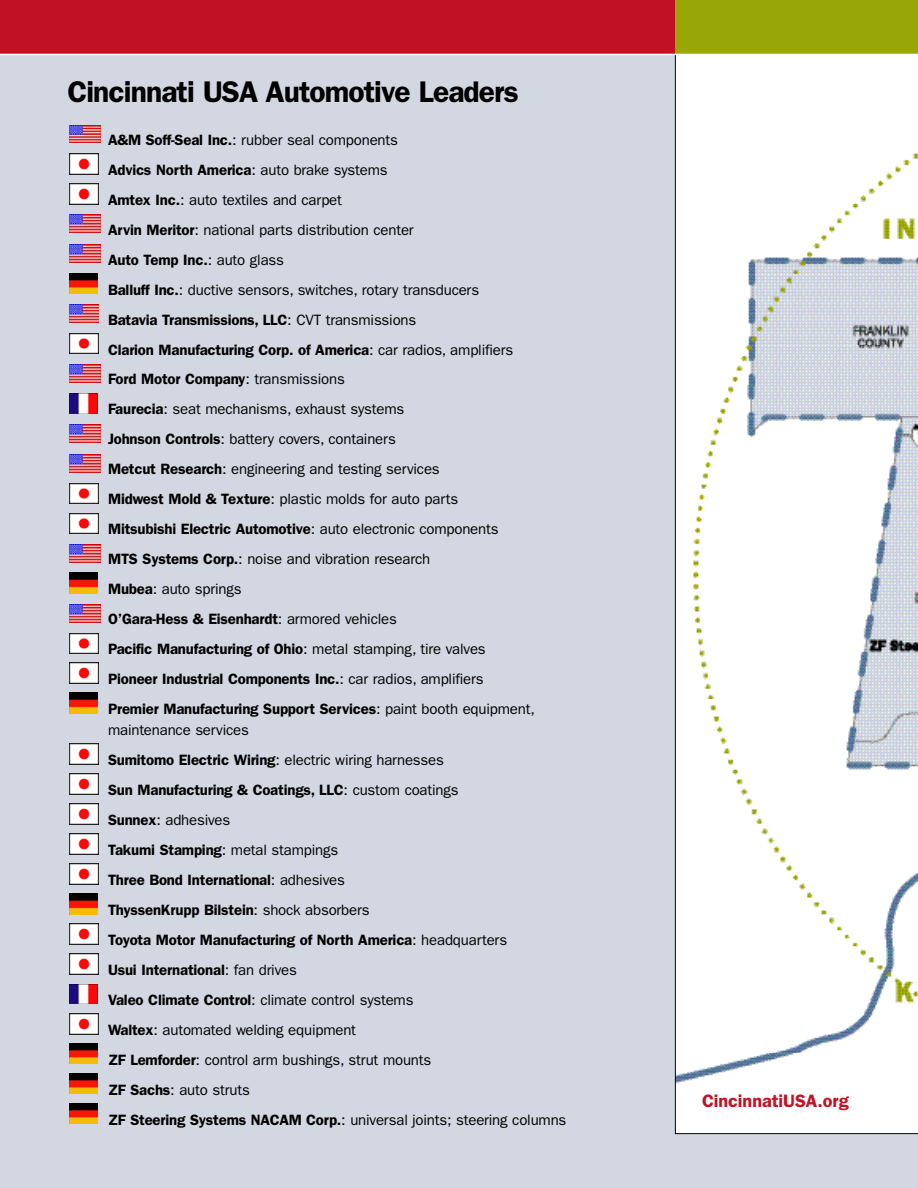
<style>
.page{position:relative;width:918px;height:1188px;background:#fff}
.page>*{position:absolute;margin:0;border:0;box-sizing:border-box;transform-origin:0 0}
.t1{font:600 30px "Franklin Gothic";letter-spacing:-.03em;color:#000}
.t2{font:600 18px "Franklin Gothic";color:#c11225}
.t3{font:15px/30px "Franklin Gothic";letter-spacing:-.01em;color:#000}
.s1{font-weight:600}
</style>
<div class="page">
<div style="left:0;top:38px;width:918px;height:1150px;background:#d2d7e2"></div>
<svg style="left:675px;top:55px;width:243px;height:1079px;background:#f1f3f4"></svg>
<div style="left:0;top:0;width:675px;height:54px;background:#c11225"></div>
<div style="left:675px;top:0;width:243px;height:54px;background:#98a606"></div>
<svg style="left:69px;top:1103px;width:1px;height:21px"></svg>
<img style="left:70px;top:1103px;width:28px;height:21px">
<svg style="left:69px;top:1073px;width:1px;height:21px"></svg>
<img style="left:70px;top:1073px;width:28px;height:21px">
<img style="left:70px;top:1043px;width:28px;height:21px">
<svg style="left:69px;top:1013px;width:30px;height:22px"></svg>
<img style="left:69px;top:1014px;width:30px;height:20px">
<svg style="left:69px;top:984px;width:1px;height:20px"></svg>
<img style="left:70px;top:984px;width:28px;height:20px">
<svg style="left:69px;top:953px;width:30px;height:22px"></svg>
<img style="left:69px;top:954px;width:30px;height:20px">
<svg style="left:69px;top:923px;width:30px;height:22px"></svg>
<img style="left:69px;top:924px;width:30px;height:20px">
<svg style="left:69px;top:893px;width:29px;height:22px"></svg>
<img style="left:70px;top:893px;width:28px;height:21px">
<svg style="left:69px;top:863px;width:30px;height:22px"></svg>
<img style="left:69px;top:864px;width:30px;height:20px">
<svg style="left:69px;top:833px;width:30px;height:22px"></svg>
<img style="left:69px;top:834px;width:30px;height:20px">
<svg style="left:69px;top:803px;width:30px;height:22px"></svg>
<img style="left:69px;top:804px;width:30px;height:20px">
<svg style="left:69px;top:773px;width:30px;height:22px"></svg>
<img style="left:69px;top:774px;width:30px;height:20px">
<svg style="left:69px;top:743px;width:30px;height:22px"></svg>
<img style="left:69px;top:744px;width:30px;height:20px">
<svg style="left:69px;top:692px;width:29px;height:22px"></svg>
<img style="left:70px;top:693px;width:28px;height:20px">
<svg style="left:69px;top:662px;width:30px;height:22px"></svg>
<img style="left:69px;top:663px;width:30px;height:20px">
<img style="left:69px;top:633px;width:30px;height:21px">
<svg style="left:69px;top:604px;width:31px;height:19px"></svg>
<img style="left:69px;top:605px;width:31px;height:17px">
<svg style="left:69px;top:572px;width:29px;height:22px"></svg>
<img style="left:70px;top:573px;width:28px;height:20px">
<svg style="left:69px;top:544px;width:31px;height:19px"></svg>
<img style="left:69px;top:545px;width:31px;height:17px">
<img style="left:69px;top:513px;width:30px;height:21px">
<img style="left:69px;top:483px;width:30px;height:21px">
<svg style="left:69px;top:454px;width:31px;height:19px"></svg>
<img style="left:69px;top:455px;width:31px;height:17px">
<svg style="left:69px;top:424px;width:31px;height:19px"></svg>
<img style="left:69px;top:425px;width:31px;height:17px">
<svg style="left:69px;top:393px;width:29px;height:21px"></svg>
<img style="left:70px;top:394px;width:28px;height:19px">
<svg style="left:69px;top:364px;width:31px;height:19px"></svg>
<img style="left:69px;top:365px;width:31px;height:17px">
<img style="left:69px;top:333px;width:30px;height:21px">
<div style="left:69px;top:303px;width:30px;height:22px;background:linear-gradient(to right,#d2d7e2,#d2d7e2)"></div>
<img style="left:69px;top:305px;width:30px;height:17px">
<svg style="left:69px;top:273px;width:1px;height:21px"></svg>
<img style="left:70px;top:273px;width:28px;height:21px">
<svg style="left:69px;top:244px;width:31px;height:1px"></svg>
<img style="left:69px;top:245px;width:31px;height:18px">
<svg style="left:69px;top:214px;width:31px;height:1px"></svg>
<img style="left:69px;top:215px;width:31px;height:18px">
<svg style="left:69px;top:183px;width:30px;height:22px"></svg>
<img style="left:69px;top:184px;width:30px;height:20px">
<svg style="left:69px;top:153px;width:30px;height:22px"></svg>
<img style="left:69px;top:154px;width:30px;height:20px">
<img style="left:69px;top:125px;width:31px;height:18px">
<hr style="left:0;top:54px;width:918px;height:1px;background:#fff">
<h1 class="t1" style="left:68px;top:81px;width:453px">Cincinnati USA Automotive Leaders</h1>
<p class="t3" style="left:108px;top:126px;width:428px"><span class="s1">A&amp;M Soff-Seal Inc.</span>: rubber seal components<br><span class="s1">Advics North America</span>: auto brake systems<br><span class="s1">Amtex Inc.</span>: auto textiles and carpet<br><span class="s1">Arvin Meritor</span>: national parts distribution center<br><span class="s1">Auto Temp Inc.</span>: auto glass<br><span class="s1">Balluff Inc.</span>: ductive sensors, switches, rotary transducers<br><span class="s1">Batavia Transmissions, LLC</span>: CVT transmissions<br><span class="s1">Clarion Manufacturing Corp. of America</span>: car radios, amplifiers <span class="s1">Ford Motor Company</span>: transmissions<br><span class="s1">Faurecia</span>: seat mechanisms, exhaust systems<br><span class="s1">Johnson Controls</span>: battery covers, containers<br><span class="s1">Metcut Research</span>: engineering and testing services<br><span class="s1">Midwest Mold &amp; Texture</span>: plastic molds for auto parts<br><span class="s1">Mitsubishi Electric Automotive</span>: auto electronic components<br><span class="s1">MTS Systems Corp.</span>: noise and vibration research<br><span class="s1">Mubea</span>: auto springs<br><span class="s1">O’Gara-Hess &amp; Eisenhardt</span>: armored vehicles<br><span class="s1">Pacific Manufacturing of Ohio</span>: metal stamping, tire valves <span class="s1">Pioneer Industrial Components Inc.</span>: car radios, amplifiers <span class="s1">Premier Manufacturing Support Services</span>: paint booth equipment,</p>
<p class="t3" style="left:108px;top:716px;width:460px">maintenance services<br><span class="s1">Sumitomo Electric Wiring</span>: electric wiring harnesses<br><span class="s1">Sun Manufacturing &amp; Coatings, LLC</span>: custom coatings<br><span class="s1">Sunnex</span>: adhesives<br><span class="s1">Takumi Stamping</span>: metal stampings<br><span class="s1">Three Bond International</span>: adhesives<br><span class="s1">ThyssenKrupp Bilstein</span>: shock absorbers<br><span class="s1">Toyota Motor Manufacturing of North America</span>: headquarters<br><span class="s1">Usui International</span>: fan drives<br><span class="s1">Valeo Climate Control</span>: climate control systems<br><span class="s1">Waltex</span>: automated welding equipment<br><span class="s1">ZF Lemforder</span>: control arm bushings, strut mounts<br><span class="s1">ZF Sachs</span>: auto struts<br><span class="s1">ZF Steering Systems NACAM Corp.</span>: universal joints; steering columns</p>
<p class="t2" style="left:702px;top:1095px;width:148px">CincinnatiUSA.org</p>
</div>
